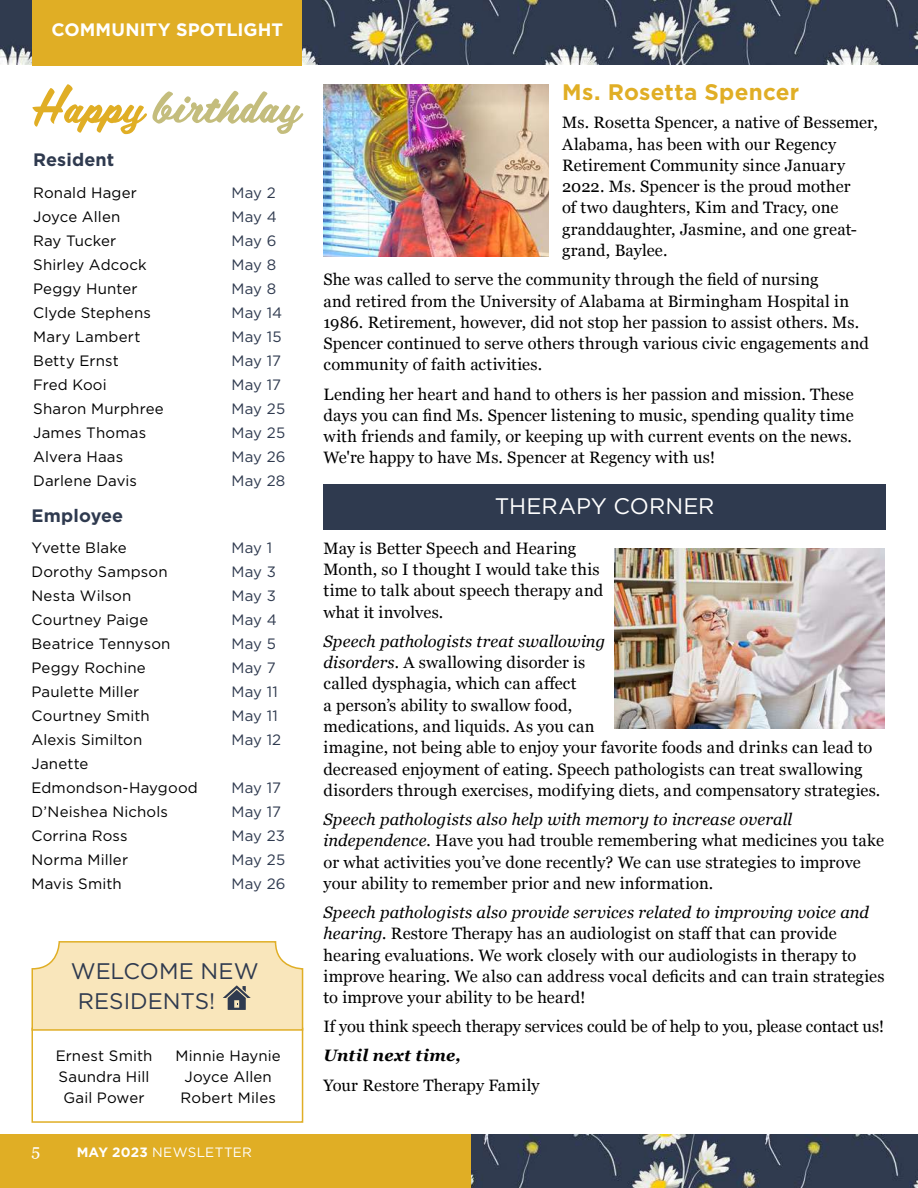
<style>
.page{position:relative;width:918px;height:1188px;background:#fff}
.page>*{position:absolute;margin:0;border:0;box-sizing:border-box;transform-origin:0 0}
.t1{font:22.5px/30px "Gotham";color:#2f3a4f}
.t2{font:700 22.5px "Gotham";letter-spacing:.01em;color:#e0ae25}
.t3{font:22.5px "Gotham";letter-spacing:-.005em;color:#fff}
.t4{font:700 18px "Gotham";letter-spacing:.005em;color:#fff}
.t5{font:700 18px "Gotham";letter-spacing:.005em;color:#2f3a4f}
.t6{font:16.5px/21.3px "Georgia";letter-spacing:.01em;color:#000}
.t7{font:italic 700 16.5px "Georgia";letter-spacing:.01em;color:#000}
.t8{font:16.5px "Georgia";color:#fff}
.t9{font:15px/24px "Gotham";letter-spacing:.01em;color:#000;text-align:center}
.t10{font:15px/24px "Gotham";letter-spacing:.01em;color:#2f3a4f}
.t11{font:13.5px "Gotham";letter-spacing:.025em;color:#fff}
.s1{font-weight:700}
.s2{font-style:italic}
</style>
<div class="page">
<img style="left:471px;top:1135px;width:447px;height:53px">
<div style="left:0;top:1135px;width:471px;height:53px;background:#e0ae25"></div>
<img style="left:0;top:0;width:918px;height:65px">
<div style="left:32px;top:1028px;width:271px;height:95px;border:2px solid #e0ae25"></div>
<svg style="left:31px;top:941px;width:273px;height:90px;background:#f5e2b7"></svg>
<svg style="left:32px;top:84px;width:271px;height:50px"></svg>
<div style="left:32px;top:0;width:270px;height:65px;background:#e0ae25"></div>
<img style="left:324px;top:84px;width:225px;height:172px">
<div style="left:324px;top:484px;width:562px;height:46px;background:#2f3a4f"></div>
<img style="left:615px;top:549px;width:270px;height:180px">
<p class="t4" style="left:52px;top:18px;width:233px">COMMUNITY SPOTLIGHT</p>
<p class="t5" style="left:33px;top:148px;width:83px">Resident</p>
<p class="t9" style="left:33px;top:181px;width:132px;text-align:left">Ronald Hager<br>Joyce Allen<br>Ray Tucker<br>Shirley Adcock<br>Peggy Hunter<br>Clyde Stephens<br>Mary Lambert<br>Betty Ernst<br>Fred Kooi<br>Sharon Murphree<br>James Thomas<br>Alvera Haas<br>Darlene Davis</p>
<p class="t10" style="left:231px;top:181px;width:56px">May 2<br>May 4<br>May 6<br>May 8<br>May 8<br>May 14<br>May 15<br>May 17<br>May 17<br>May 25<br>May 25<br>May 26<br>May 28</p>
<p class="t5" style="left:32px;top:503px;width:93px">Employee</p>
<p class="t9" style="left:31px;top:536px;width:168px;text-align:left">Yvette Blake<br>Dorothy Sampson<br>Nesta Wilson<br>Courtney Paige<br>Beatrice Tennyson<br>Peggy Rochine<br>Paulette Miller<br>Courtney Smith<br>Alexis Similton<br>Janette<br>Edmondson-Haygood<br>D’Neishea Nichols<br>Corrina Ross<br>Norma Miller<br>Mavis Smith</p>
<p class="t10" style="left:231px;top:536px;width:51px">May 1<br>May 3<br>May 3<br>May 4<br>May 5<br>May 7<br>May 11<br>May 11<br>May 12</p>
<p class="t10" style="left:231px;top:776px;width:56px">May 17<br>May 17<br>May 23<br>May 25<br>May 26</p>
<h1 class="t1" style="left:78px;top:956px;width:183px;text-indent:-7px">WELCOME NEW<br>RESIDENTS!</h1>
<p class="t9" style="left:56px;top:1045px;width:98px;line-height:21px">Ernest Smith<br>Saundra Hill<br>Gail Power</p>
<p class="t9" style="left:176px;top:1045px;width:107px;line-height:21px">Minnie Haynie<br>Joyce Allen<br>Robert Miles</p>
<p class="t8" style="left:32px;top:1138px;width:10px">5</p>
<p class="t11" style="left:77px;top:1143px;width:177px"><span class="s1">MAY 2023</span> NEWSLETTER</p>
<h1 class="t2" style="left:562px;top:77px;width:239px">Ms. Rosetta Spencer</h1>
<p class="t6" style="left:562px;top:111px;width:317px">Ms. Rosetta Spencer, a native of Bessemer, Alabama, has been with our Regency Retirement Community since January 2022. Ms. Spencer is the proud mother<br>of two daughters, Kim and Tracy, one granddaughter, Jasmine, and one great&shy;grand, Baylee.</p>
<p class="t6" style="left:324px;top:268px;width:547px">She was called to serve the community through the field of nursing<br>and retired from the University of Alabama at Birmingham Hospital in 1986. Retirement, however, did not stop her passion to assist others. Ms.<br>Spencer continued to serve others through various civic engagements and community of faith activities.</p>
<p class="t6" style="left:324px;top:383px;width:532px;text-align:justify">Lending her heart and hand to others is her passion and mission. These days you can find Ms. Spencer listening to music, spending quality time with friends and family, or keeping up with current events on the news.<br>We're happy to have Ms. Spencer at Regency with us!</p>
<h1 class="t3" style="left:495px;top:492px;width:221px">THERAPY CORNER</h1>
<p class="t6" style="left:324px;top:537px;width:281px">May is Better Speech and Hearing<br>Month, so I thought I would take this time to talk about speech therapy and what it involves.</p>
<p class="t6" style="left:324px;top:630px;width:558px"><span class="s2">Speech pathologists treat swallowing<br>disorders.</span> A swallowing disorder is<br>called dysphagia, which can affect<br>a person’s ability to swallow food,<br>medications, and liquids. As you can<br>imagine, not being able to enjoy your favorite foods and drinks can lead to decreased enjoyment of eating. Speech pathologists can treat swallowing disorders through exercises, modifying diets, and compensatory strategies.</p>
<p class="t6" style="left:324px;top:808px;width:562px"><span class="s2">Speech pathologists also help with memory to increase overall independence.</span> Have you had trouble remembering what medicines you take or what activities you’ve done recently? We can use strategies to improve your ability to remember prior and new information.</p>
<p class="t6" style="left:324px;top:901px;width:563px"><span class="s2">Speech pathologists also provide services related to improving voice and hearing.</span> Restore Therapy has an audiologist on staff that can provide hearing evaluations. We work closely with our audiologists in therapy to improve hearing. We also can address vocal deficits and can train strategies to improve your ability to be heard!</p>
<p class="t6" style="left:324px;top:1015px;width:562px">If you think speech therapy services could be of help to you, please contact us!</p>
<p class="t7" style="left:324px;top:1043px;width:139px">Until next time,</p>
<p class="t6" style="left:324px;top:1074px;width:218px">Your Restore Therapy Family</p>
</div>
